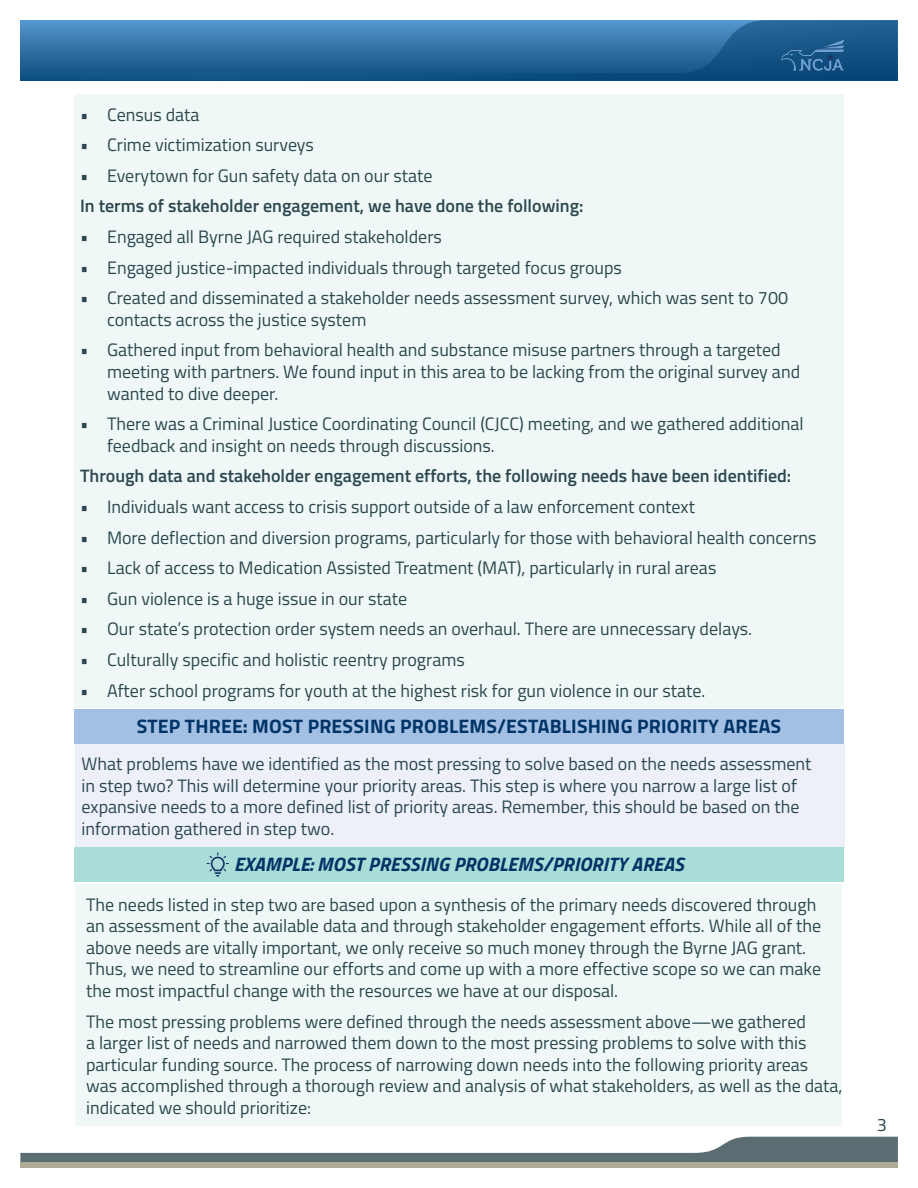
<style>
.page{position:relative;width:918px;height:1188px;background:#fff}
.page>*{position:absolute;margin:0;border:0;box-sizing:border-box;transform-origin:0 0}
.t1{font:700 19.5px "Titillium Web";letter-spacing:.01em;color:#036}
.t2{font:italic 700 19.5px "Titillium Web";letter-spacing:.01em;color:#036}
.t3{font:18px/21.6px "Titillium Web";color:#2c474e}
.t4{font:600 18px "Titillium Web";color:#2c474e}
</style>
<div class="page">
<svg style="left:20px;top:1137px;width:878px;height:26px"></svg>
<svg style="left:20px;top:20px;width:878px;height:60px"></svg>
<div style="left:20px;top:1163px;width:878px;height:5px;background:#aeaa96"></div>
<img style="left:780px;top:38px;width:67px;height:34px">
<div style="left:74px;top:94px;width:770px;height:613px;background:#eff8f6"></div>
<div style="left:74px;top:709px;width:770px;height:35px;background:#a3c0e4"></div>
<div style="left:76px;top:744px;width:769px;height:104px;background:#edf0f9"></div>
<div style="left:74px;top:848px;width:770px;height:34px;background:#aadcd8"></div>
<div style="left:76px;top:884px;width:766px;height:242px;background:#eff8f6"></div>
<svg style="left:207px;top:852px;width:22px;height:25px"></svg>
<p class="t3" style="left:80px;top:103px;width:121px">• Census data</p>
<p class="t3" style="left:80px;top:133px;width:235px">• Crime victimization surveys</p>
<p class="t3" style="left:80px;top:164px;width:354px">• Everytown for Gun safety data on our state</p>
<p class="t4" style="left:80px;top:193px;width:505px">In terms of stakeholder engagement, we have done the following:</p>
<p class="t3" style="left:80px;top:225px;width:363px">• Engaged all Byrne JAG required stakeholders</p>
<p class="t3" style="left:80px;top:256px;width:543px">• Engaged justice-impacted individuals through targeted focus groups</p>
<p class="t3" style="left:107px;top:286px;width:683px;text-indent:-27px">• Created and disseminated a stakeholder needs assessment survey, which was sent to 700 contacts across the justice system</p>
<p class="t3" style="left:107px;top:338px;width:695px;text-indent:-27px">• Gathered input from behavioral health and substance misuse partners through a targeted meeting with partners. We found input in this area to be lacking from the original survey and wanted to dive deeper.</p>
<p class="t3" style="left:107px;top:412px;width:698px;text-indent:-27px">• There was a Criminal Justice Coordinating Council (CJCC) meeting, and we gathered additional feedback and insight on needs through discussions.</p>
<p class="t4" style="left:80px;top:463px;width:713px">Through data and stakeholder engagement efforts, the following needs have been identified:</p>
<p class="t3" style="left:80px;top:495px;width:617px">• Individuals want access to crisis support outside of a law enforcement context</p>
<p class="t3" style="left:80px;top:526px;width:738px">• More deflection and diversion programs, particularly for those with behavioral health concerns</p>
<p class="t3" style="left:80px;top:556px;width:638px">• Lack of access to Medication Assisted Treatment (MAT), particularly in rural areas</p>
<p class="t3" style="left:80px;top:587px;width:329px">• Gun violence is a huge issue in our state</p>
<p class="t3" style="left:80px;top:617px;width:674px">• Our state’s protection order system needs an overhaul. There are unnecessary delays.</p>
<p class="t3" style="left:80px;top:648px;width:386px">• Culturally specific and holistic reentry programs</p>
<p class="t3" style="left:80px;top:679px;width:627px">• After school programs for youth at the highest risk for gun violence in our state.</p>
<h2 class="t1" style="left:137px;top:711px;width:646px">STEP THREE: MOST PRESSING PROBLEMS/ESTABLISHING PRIORITY AREAS</h2>
<p class="t3" style="left:82px;top:752px;width:731px">What problems have we identified as the most pressing to solve based on the needs assessment in step two? This will determine your priority areas. This step is where you narrow a large list of expansive needs to a more defined list of priority areas. Remember, this should be based on the information gathered in step two.</p>
<h3 class="t2" style="left:234px;top:849px;width:451px">EXAMPLE: MOST PRESSING PROBLEMS/PRIORITY AREAS</h3>
<p class="t3" style="left:86px;top:893px;width:737px">The needs listed in step two are based upon a synthesis of the primary needs discovered through an assessment of the available data and through stakeholder engagement efforts. While all of the above needs are vitally important, we only receive so much money through the Byrne JAG grant.<br>Thus, we need to streamline our efforts and come up with a more effective scope so we can make the most impactful change with the resources we have at our disposal.</p>
<p class="t3" style="left:86px;top:1010px;width:758px">The most pressing problems were defined through the needs assessment above—we gathered<br>a larger list of needs and narrowed them down to the most pressing problems to solve with this particular funding source. The process of narrowing down needs into the following priority areas was accomplished through a thorough review and analysis of what stakeholders, as well as the data, indicated we should prioritize:</p>
<p class="t3" style="left:877px;top:1113px;width:12px">3</p>
</div>
